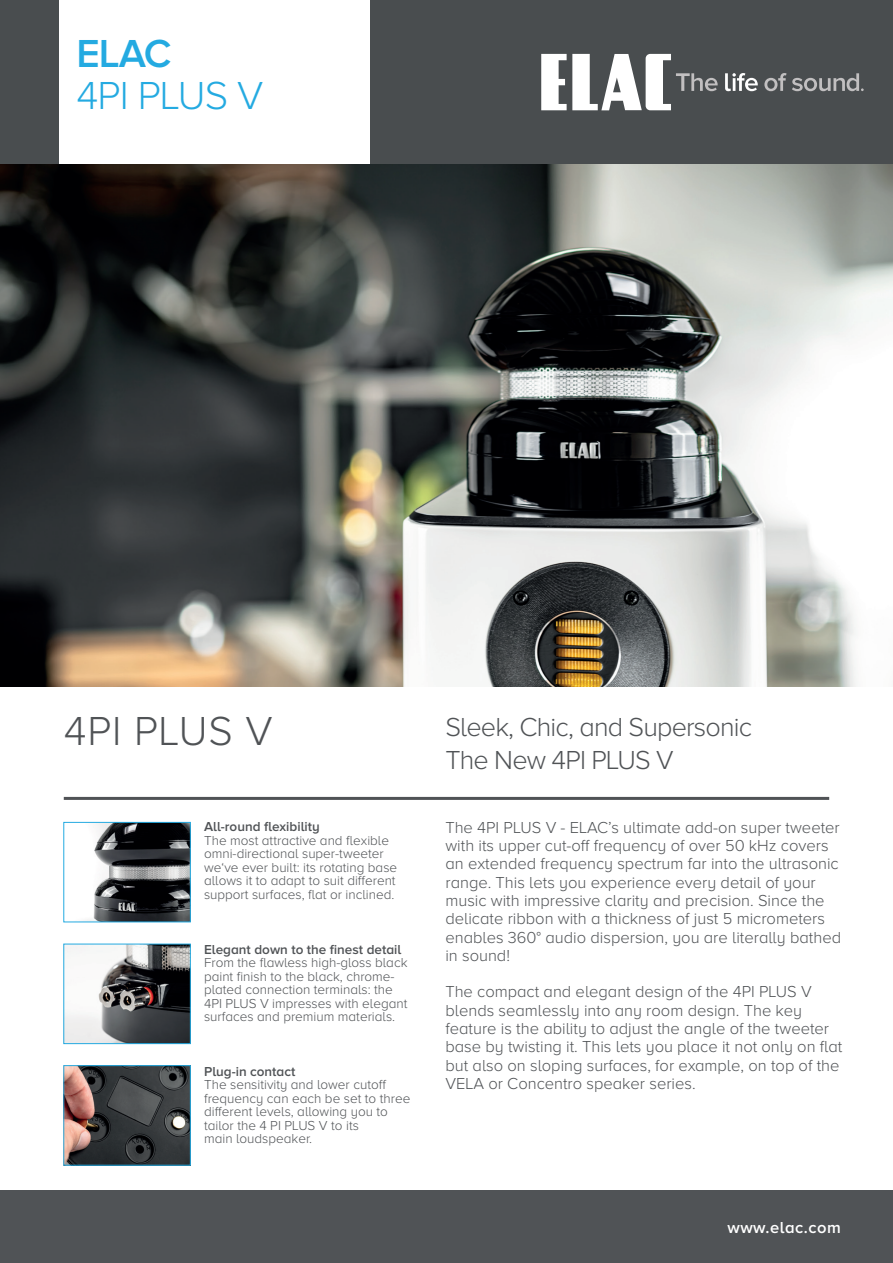
<style>
.page{position:relative;width:893px;height:1263px;background:#fff}
.page>*{position:absolute;margin:0;border:0;box-sizing:border-box;transform-origin:0 0}
.t1{font:300 42px "Proxima Nova A";letter-spacing:.02em;color:#505356}
.t2{font:300 40.5px "Proxima Nova A";letter-spacing:-.02em;color:#24aae1}
.t3{font:600 40.5px "Proxima Nova A";color:#24aae1}
.t4{font:300 27px/33px "Proxima Nova A";letter-spacing:-.03em;color:#505356}
.t5{font:300 16.5px/18.3px "Proxima Nova A";color:#505356}
.t6{font:600 16.5px "Proxima Nova A";letter-spacing:.03em;color:#fff}
.t7{font:300 13.5px/13.5px "Proxima Nova A";color:#505356}
.t8{font:600 13.5px "Proxima Nova A";color:#505356}
</style>
<div class="page">
<div style="left:0;top:0;width:893px;height:166px;background:#494d4f"></div>
<svg style="left:764px;top:73px;width:100px;height:18px"></svg>
<svg style="left:725px;top:73px;width:33px;height:18px"></svg>
<svg style="left:541px;top:54px;width:177px;height:56px"></svg>
<hr style="left:64px;top:797px;width:765px;height:3px;background:#505356">
<div style="left:60px;top:0;width:310px;height:166px;background:#fff"></div>
<div style="left:0;top:1191px;width:893px;height:72px;background:#505356"></div>
<img style="left:65px;top:1067px;width:124px;height:96px">
<div style="left:63px;top:1065px;width:128px;height:100px;border:1px solid #24aae1"></div>
<img style="left:65px;top:946px;width:124px;height:96px">
<div style="left:63px;top:944px;width:128px;height:100px;border:1px solid #24aae1"></div>
<img style="left:0;top:165px;width:893px;height:522px">
<img style="left:93px;top:824px;width:96px;height:96px">
<div style="left:63px;top:822px;width:128px;height:100px;border:1px solid #24aae1"></div>
<h2 class="t3" style="left:77px;top:31px;width:96px">ELAC</h2>
<h2 class="t2" style="left:77px;top:74px;width:188px">4PI PLUS V</h2>
<h1 class="t1" style="left:64px;top:708px;width:210px">4PI PLUS V</h1>
<p class="t8" style="left:204px;top:819px;width:117px">All-round flexibility</p>
<p class="t7" style="left:204px;top:833px;width:195px">The most attractive and flexible omni-directional super-tweeter we‘ve ever built: its rotating base allows it to adapt to suit different support surfaces, flat or inclined.</p>
<p class="t8" style="left:204px;top:941px;width:199px">Elegant down to the finest detail</p>
<p class="t7" style="left:204px;top:956px;width:205px">From the flawless high-gloss black paint finish to the black, chrome&shy;plated connection terminals: the 4PI PLUS V impresses with elegant surfaces and premium materials.</p>
<p class="t8" style="left:204px;top:1064px;width:93px">Plug-in contact</p>
<p class="t7" style="left:204px;top:1078px;width:208px">The sensitivity and lower cutoff frequency can each be set to three different levels, allowing you to tailor the 4 PI PLUS V to its<br>main loudspeaker.</p>
<h3 class="t4" style="left:445px;top:710px;width:308px">Sleek, Chic, and Supersonic<br>The New 4PI PLUS V</h3>
<p class="t5" style="left:445px;top:818px;width:397px">The 4PI PLUS V - ELAC’s ultimate add-on super tweeter with its upper cut-off frequency of over 50 kHz covers an extended frequency spectrum far into the ultrasonic range. This lets you experience every detail of your music with impressive clarity and precision. Since the delicate ribbon with a thickness of just 5 micrometers enables 360° audio dispersion, you are literally bathed in sound!</p>
<p class="t5" style="left:445px;top:982px;width:398px">The compact and elegant design of the 4PI PLUS V blends seamlessly into any room design. The key feature is the ability to adjust the angle of the tweeter base by twisting it. This lets you place it not only on flat but also on sloping surfaces, for example, on top of the VELA or Concentro speaker series.</p>
<p class="t6" style="left:727px;top:1218px;width:115px">www.elac.com</p>
</div>
